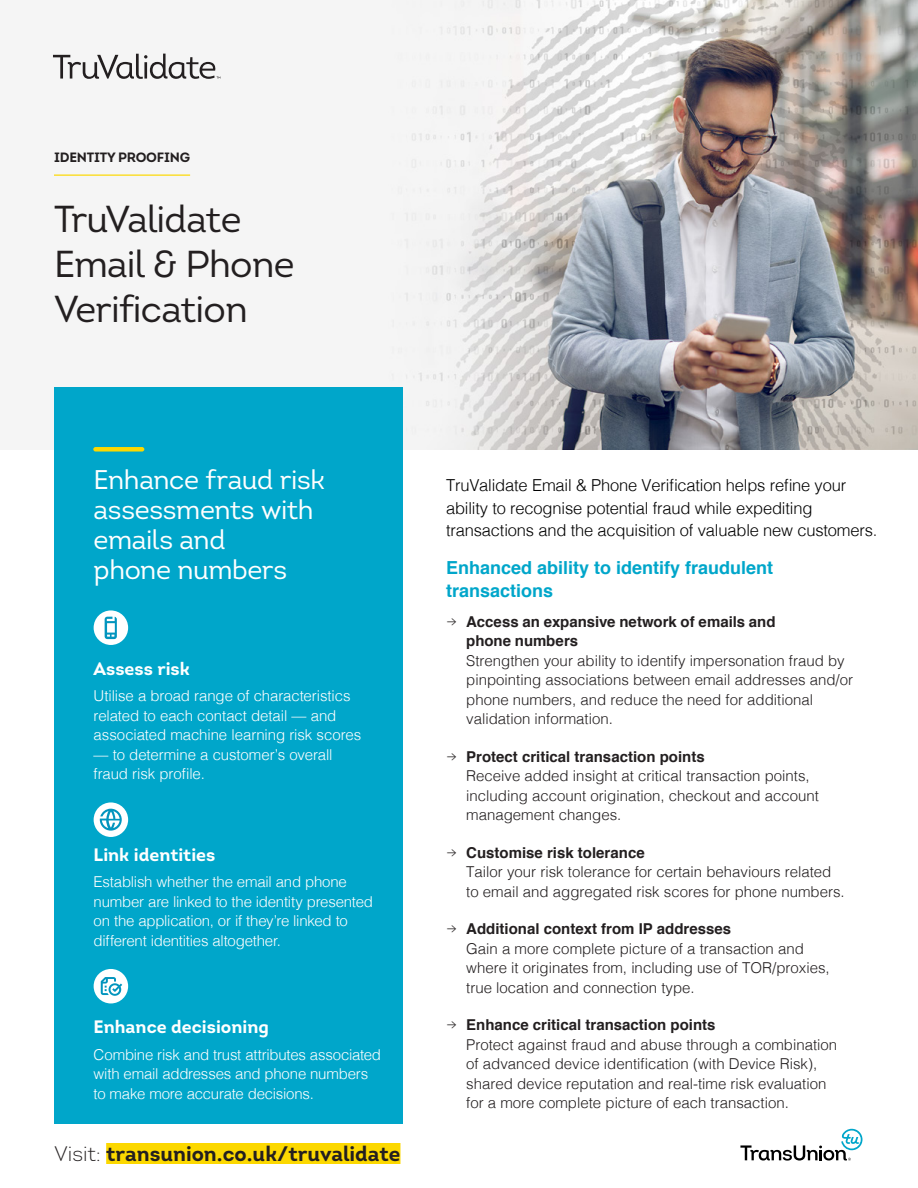
<style>
.page{position:relative;width:918px;height:1188px;background:#fff}
.page>*{position:absolute;margin:0;border:0;box-sizing:border-box;transform-origin:0 0}
.t1{font:37.5px/45px "Intro";letter-spacing:-.02em;color:#231f20}
.t2{font:27px/30px "Intro";letter-spacing:-.015em;color:#fff}
.t3{font:700 21px "Intro";color:#231f20}
.t4{font:700 18px/22.5px "Helvetica";color:#00a6ca}
.t5{font:700 18px "Intro";color:#fff}
.t6{font:300 16.5px/22.5px "Helvetica";letter-spacing:-.01em;color:#000}
.t7{font:300 15px/19.5px "Helvetica";color:#231f20}
.t8{font:300 15px/19.5px "Helvetica";letter-spacing:-.01em;color:#fff}
.t9{font:700 15px/19.5px "Helvetica";letter-spacing:-.005em;color:#231f20}
.t10{font:700 13.5px "Intro";letter-spacing:-.015em;color:#231f20}
.s1{font-weight:300}
.s2{color:#231f20}
.s3{font-family:"Intro";font-weight:300}
.s4{font-family:"Intro"}
.s5{font-weight:700}
</style>
<div class="page">
<svg style="left:740px;top:1129px;width:122px;height:32px"></svg>
<img style="left:52px;top:0;width:866px;height:449px">
<div style="left:54px;top:388px;width:349px;height:736px;background:#00a6ca"></div>
<div style="left:94px;top:610px;width:34px;height:35px;background:#fff;border-radius:50%"></div>
<svg style="left:105px;top:617px;width:12px;height:22px"></svg>
<div style="left:94px;top:802px;width:34px;height:35px;background:#fff;border-radius:50%"></div>
<svg style="left:100px;top:809px;width:22px;height:22px"></svg>
<div style="left:94px;top:969px;width:34px;height:34px;background:#fff;border-radius:50%"></div>
<svg style="left:101px;top:977px;width:21px;height:19px"></svg>
<div style="left:93px;top:447px;width:51px;height:5px;background:#fcd800;border-radius:2px"></div>
<hr style="left:54px;top:175px;width:136px;height:1px;background:#fcd800">
<svg style="left:53px;top:54px;width:167px;height:25px"></svg>
<div style="left:106px;top:1143px;width:294px;height:21px;background:#fcd800"></div>
<p class="t10" style="left:54px;top:149px;width:138px">IDENTITY PROOFING</p>
<h1 class="t1" style="left:54px;top:196px;width:242px">TruValidate<br>Email &amp; Phone<br>Verification</h1>
<h2 class="t2" style="left:94px;top:464px;width:233px">Enhance fraud risk assessments with emails and<br>phone numbers</h2>
<p class="t5" style="left:94px;top:657px;width:98px">Assess risk</p>
<p class="t8" style="left:94px;top:685px;width:269px">Utilise a broad range of characteristics related to each contact detail — and associated machine learning risk scores</p>
<p class="t8" style="left:94px;top:744px;width:240px">— to determine a customer’s overall fraud risk profile.</p>
<p class="t5" style="left:94px;top:843px;width:123px">Link identities</p>
<p class="t8" style="left:94px;top:871px;width:281px">Establish whether the email and phone number are linked to the identity presented on the application, or if they’re linked to different identities altogether.</p>
<p class="t5" style="left:94px;top:1016px;width:177px">Enhance decisioning</p>
<p class="t8" style="left:94px;top:1044px;width:289px">Combine risk and trust attributes associated with email addresses and phone numbers to make more accurate decisions.</p>
<h3 class="t3" style="left:54px;top:1140px;width:348px"><span class="s1">Visit:</span> transunion.co.uk/truvalidate</h3>
<p class="t6" style="left:446px;top:473px;width:433px">TruValidate Email &amp; Phone Verification helps refine your ability to recognise potential fraud while expediting transactions and the acquisition of valuable new customers<span class="s2">.</span></p>
<p class="t4" style="left:446px;top:557px;width:329px">Enhanced ability to identify fraudulent transactions</p>
<p class="t9" style="left:466px;top:612px;width:311px;text-indent:-20px"><span class="s3">→</span> Access an expansive network of emails and phone numbers</p>
<p class="t7" style="left:466px;top:650px;width:388px">Strengthen your ability to identify impersonation fraud by pinpointing associations between email addresses and/or phone numbers, and reduce the need for additional validation information.</p>
<p class="t7" style="left:466px;top:746px;width:354px;text-indent:-20px"><span class="s4">→</span> <span class="s5">Protect critical transaction points<br></span>Receive added insight at critical transaction points, including account origination, checkout and account management changes.</p>
<p class="t7" style="left:466px;top:842px;width:380px;text-indent:-20px"><span class="s4">→</span> <span class="s5">Customise risk tolerance<br></span>Tailor your risk tolerance for certain behaviours related to email and aggregated risk scores for phone numbers.</p>
<p class="t7" style="left:466px;top:918px;width:365px;text-indent:-20px"><span class="s4">→</span> <span class="s5">Additional context from IP addresses<br></span>Gain a more complete picture of a transaction and where it originates from, including use of TOR/proxies, true location and connection type.</p>
<p class="t7" style="left:466px;top:1014px;width:372px;text-indent:-20px"><span class="s4">→</span> <span class="s5">Enhance critical transaction points<br></span>Protect against fraud and abuse through a combination of advanced device identification (with Device Risk), shared device reputation and real-time risk evaluation for a more complete picture of each transaction.</p>
</div>
